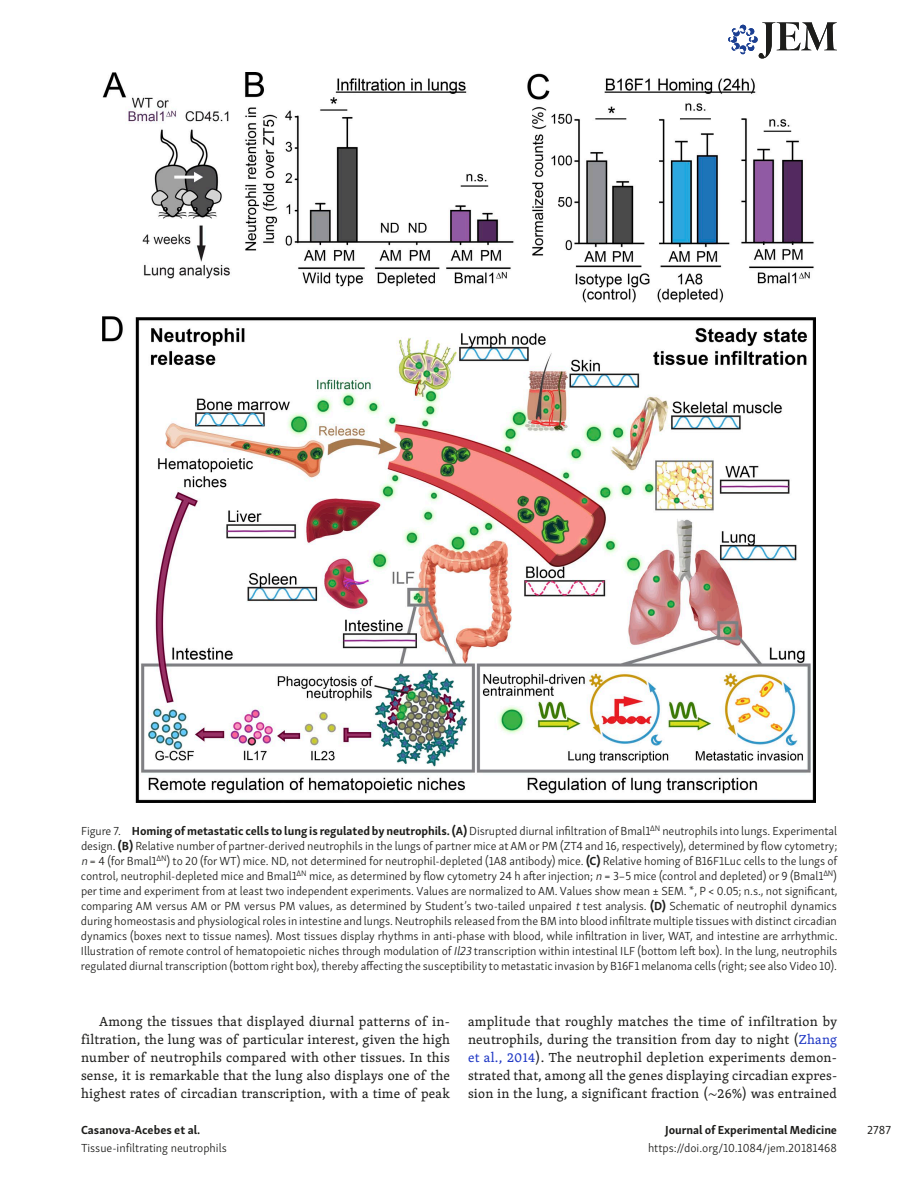
<style>
.page{position:relative;width:918px;height:1188px;background:#fff}
.page>*{position:absolute;margin:0;border:0;box-sizing:border-box;transform-origin:0 0}
.t1{font:13.5px/18px "Skolar PE";letter-spacing:.015em;color:#1d1d1b;text-align:justify}
.t2{font:300 12px/15px "Skolar Sans PE";letter-spacing:-.005em;color:#1d1d1b;text-align:justify}
.t3{font:700 12px "Skolar Sans PE";letter-spacing:-.005em;color:#1d1d1b}
.t4{font:12px "Skolar Sans PE";color:#1d1d1b}
.s1{font-weight:700}
.s2{font-style:italic}
.s3{color:#1f37c4}
.s4{font-family:"STIX"}
</style>
<div class="page">
<svg style="left:728px;top:22px;width:109px;height:36px"></svg>
<img style="left:103px;top:72px;width:712px;height:730px">
<p class="t2" style="left:81px;top:823px;width:758px">Figure 7. <span class="s1">Homing of metastatic cells to lung is regulated by neutrophils. (A)</span> Disrupted diurnal infiltration of Bmal1<sup>ΔN</sup> neutrophils into lungs. Experimental design. <span class="s1">(B)</span> Relative number of partner-derived neutrophils in the lungs of partner mice at AM or PM (ZT4 and 16, respectively), determined by flow cytometry; <span class="s2">n</span> = 4 (for Bmal1<sup>ΔN</sup>) to 20 (for WT) mice. ND, not determined for neutrophil-depleted (1A8 antibody) mice. <span class="s1">(C)</span> Relative homing of B16F1Luc cells to the lungs of control, neutrophil-depleted mice and Bmal1<sup>ΔN</sup> mice, as determined by flow cytometry 24 h after injection; <span class="s2">n</span> = 3–5 mice (control and depleted) or 9 (Bmal1<sup>ΔN</sup>) per time and experiment from at least two independent experiments. Values are normalized to AM. Values show mean ± SEM. *, P &lt; 0.05; n.s., not significant, comparing AM versus AM or PM versus PM values, as determined by Student’s two-tailed unpaired <span class="s2">t</span>test analysis. <span class="s1">(D)</span> Schematic of neutrophil dynamics during homeostasis and physiological roles in intestine and lungs. Neutrophils released from the BM into blood infiltrate multiple tissues with distinct circadian dynamics (boxes next to tissue names). Most tissues display rhythms in anti-phase with blood, while infiltration in liver, WAT, and intestine are arrhythmic.<br>Illustration of remote control of hematopoietic niches through modulation of <span class="s2">Il23</span> transcription within intestinal ILF (bottom left box). In the lung, neutrophils regulated diurnal transcription (bottom right box), thereby affecting the susceptibility to metastatic invasion by B16F1 melanoma cells (right; see also Video 10).</p>
<p class="t1" style="left:81px;top:1012px;width:371px;text-indent:18px">Among the tissues that displayed diurnal patterns of in&shy;filtration, the lung was of particular interest, given the high number of neutrophils compared with other tissues. In this sense, it is remarkable that the lung also displays one of the highest rates of circadian transcription, with a time of peak</p>
<p class="t1" style="left:468px;top:1012px;width:371px">amplitude that roughly matches the time of infiltration by neutrophils, during the transition from day to night (<span class="s3">Zhang et al., 2014</span>). The neutrophil depletion experiments demon&shy;strated that, among all the genes displaying circadian expres&shy;sion in the lung, a significant fraction (<span class="s4">∼</span>26%) was entrained</p>
<p class="t3" style="left:81px;top:1120px;width:121px">Casanova-Acebes et al.</p>
<p class="t2" style="left:81px;top:1140px;width:147px">Tissue-infiltrating neutrophils</p>
<p class="t3" style="left:665px;top:1120px;width:173px">Journal of Experimental Medicine</p>
<p class="t2" style="left:648px;top:1140px;width:190px">https://doi.org/10.1084/jem.20181468</p>
<p class="t4" style="left:867px;top:1121px;width:25px">2787</p>
</div>
